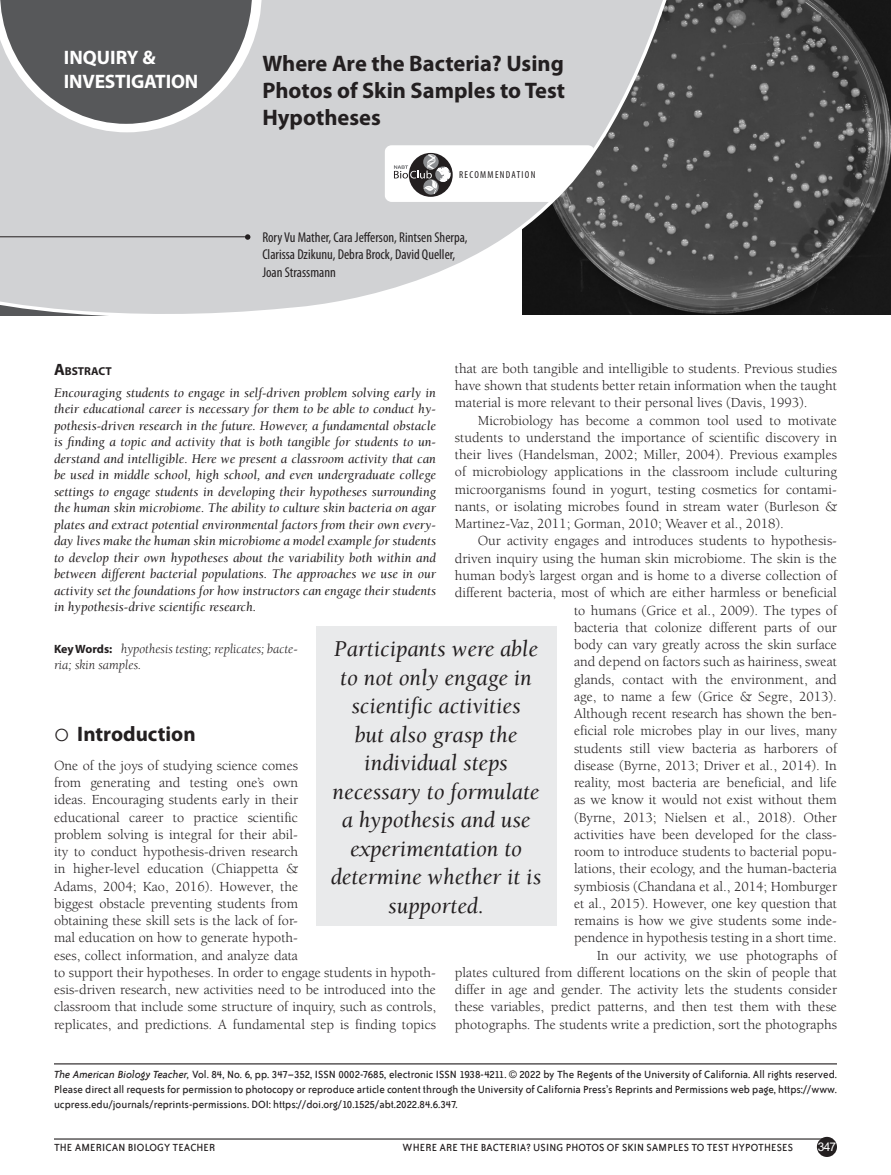
<style>
.page{position:relative;width:891px;height:1175px;background:#fff}
.page>*{position:absolute;margin:0;border:0;box-sizing:border-box;transform-origin:0 0}
.SEP{font:italic 23.25px/28.5px "Berkeley Std";color:#231f20;text-align:center}
.AT{font:700 22.5px/27px "Myriad Pro";color:#231f20;text-align:justify}
.t1{font:700 21px "Myriad Pro";color:#231f20}
.CL{font:700 19.5px/24px "Myriad Pro";letter-spacing:-.01em;color:#fff}
.TEXT_IND{font:14.25px/17.2px "Berkeley Std";color:#231f20;text-align:justify}
.TEXT{font:14.25px/17.2px "Berkeley Std";color:#231f20}
.AU{font:condensed 14.25px/17.2px "Myriad Pro";color:#231f20}
.ABKW{font:italic 13.5px/16.5px "Berkeley Std";color:#231f20;text-align:justify}
.CO{font:italic 13.5px/16.5px "Berkeley Std";color:#231f20}
.EB{font:12px/15px "Bailey Sans ITC";color:#231f20;text-align:justify}
.t2{font:12px "Arial";color:#fff}
.ABKWH{font:700 11.55px "Myriad Pro";color:#231f20}
.t3{font:condensed 10.2px "Myriad Pro";letter-spacing:.13em;color:#231f20}
.s1{font-style:italic}
.s2{font-family:"Arial Unicode MS";font-size:10.5px}
.s3{font-size:16.35px}
.s4{font-family:"Myriad Pro";font-weight:700;font-style:normal;font-size:12px}
</style>
<div class="page">
<div style="left:817px;top:1136px;width:20px;height:20px;background:#231f20;border-radius:50%"></div>
<hr style="left:54px;top:1138px;width:777px;height:1px;background:#231f20">
<img style="left:673px;top:0;width:218px;height:315px">
<svg style="left:0;top:0;width:673px;height:316px;background:#bcbdbe"></svg>
<svg style="left:0;top:0;width:262px;height:132px;background:#808183"></svg>
<hr style="left:0;top:236px;width:245px;height:1px;background:#231f20">
<svg style="left:245px;top:234px;width:5px;height:6px"></svg>
<hr style="left:54px;top:1063px;width:783px;height:1px;background:#231f20">
<div style="left:316px;top:626px;width:240px;height:300px;background:#e9eaeb"></div>
<svg style="left:385px;top:145px;width:209px;height:57px"></svg>
<p class="CL" style="left:64px;top:44px;width:136px">INQUIRY &amp;<br>INVESTIGATION</p>
<p class="AT" style="left:262px;top:48px;width:304px">Where Are the Bacteria? Using Photos of Skin Samples to Test Hypotheses</p>
<p class="t3" style="left:459px;top:169px;width:78px">RECOMMENDATION</p>
<p class="AU" style="left:262px;top:228px;width:207px">Rory Vu Mather, Cara Jefferson, Rintsen Sherpa,<br>Clarissa Dzikunu, Debra Brock, David Queller,<br>Joan Strassmann</p>
<p class="TEXT" style="left:455px;top:360px;width:384px;text-align:justify">that are both tangible and intelligible to students. Previous studies have shown that students better retain information when the taught material is more relevant to their personal lives (Davis, 1993).</p>
<p class="TEXT_IND" style="left:455px;top:412px;width:384px;text-indent:23px">Microbiology has become a common tool used to motivate students to understand the importance of scientific discovery in their lives (Handelsman, 2002; Miller, 2004). Previous examples of microbiology applications in the classroom include culturing microorganisms found in yogurt, testing cosmetics for contami&shy;nants, or isolating microbes found in stream water (Burleson &amp; Martinez-Vaz, 2011; Gorman, 2010; Weaver et al., 2018).</p>
<p class="TEXT_IND" style="left:455px;top:532px;width:384px;text-align:right">Our activity engages and introduces students to hypothesis&shy;driven inquiry using the human skin microbiome. The skin is the human body’s largest organ and is home to a diverse collection of different bacteria, most of which are either harmless or beneficial to humans (Grice et al., 2009). The types of<br>bacteria that colonize different parts of our<br>body can vary greatly across the skin surface<br>and depend on factors such as hairiness, sweat<br>glands, contact with the environment, and<br>age, to name a few (Grice &amp; Segre, 2013).<br>Although recent research has shown the ben-<br>eficial role microbes play in our lives, many<br>students still view bacteria as harborers of<br>disease (Byrne, 2013; Driver et al., 2014). In<br>reality, most bacteria are beneficial, and life<br>as we know it would not exist without them<br>(Byrne, 2013; Nielsen et al., 2018). Other<br>activities have been developed for the class-<br>room to introduce students to bacterial popu-<br>lations, their ecology, and the human-bacteria<br>symbiosis (Chandana et al., 2014; Homburger<br>et al., 2015). However, one key question that<br>remains is how we give students some inde-<br>pendence in hypothesis testing in a short time.</p>
<p class="TEXT_IND" style="left:455px;top:946px;width:384px;text-indent:142px">In our activity, we use photographs of plates cultured from different locations on the skin of people that differ in age and gender. The activity lets the students consider these variables, predict patterns, and then test them with these photographs. The students write a prediction, sort the photographs</p>
<p class="EB" style="left:54px;top:1067px;width:784px"><span class="s1">The American Biology Teacher,</span> Vol. 84, No. 6, pp. 347–352, ISSN 0002-7685, electronic ISSN 1938-4211. <span class="s2">©</span> 2022 by The Regents of the University of California. All rights reserved.<br>Please direct all requests for permission to photocopy or reproduce article content through the University of California Press’s Reprints and Permissions web page, https://www. ucpress.edu/journals/reprints-permissions. DOI: https://doi.org/10.1525/abt.2022.84.6.347.</p>
<p class="ABKWH" style="left:54px;top:363px;width:59px"><span class="s3">A</span>BSTRACT</p>
<p class="ABKW" style="left:54px;top:384px;width:384px">Encouraging students to engage in self-driven problem solving early in their educational career is necessary for them to be able to conduct hy&shy;pothesis-driven research in the future. However, a fundamental obstacle is finding a topic and activity that is both tangible for students to un&shy;derstand and intelligible. Here we present a classroom activity that can be used in middle school, high school, and even undergraduate college settings to engage students in developing their hypotheses surrounding the human skin microbiome. The ability to culture skin bacteria on agar plates and extract potential environmental factors from their own every&shy;day lives make the human skin microbiome a model example for students to develop their own hypotheses about the variability both within and between different bacterial populations. The approaches we use in our activity set the foundations for how instructors can engage their students in hypothesis-drive scientific research.</p>
<p class="CO" style="left:54px;top:640px;width:246px"><span class="s4">Key Words:</span> hypothesis testing; replicates; bacte&shy;ria; skin samples.</p>
<p class="SEP" style="left:331px;top:635px;width:212px">Participants were able to not only engage in scientific activities<br>but also grasp the individual steps necessary to formulate a hypothesis and use experimentation to determine whether it is supported.</p>
<p class="t1" style="left:77px;top:718px;width:120px">Introduction</p>
<p class="TEXT" style="left:54px;top:757px;width:384px">One of the joys of studying science comes<br>from generating and testing one’s own<br>ideas. Encouraging students early in their<br>educational career to practice scientific<br>problem solving is integral for their abil-<br>ity to conduct hypothesis-driven research<br>in higher-level education (Chiappetta &amp;<br>Adams, 2004; Kao, 2016). However, the<br>biggest obstacle preventing students from<br>obtaining these skill sets is the lack of for-<br>mal education on how to generate hypoth-<br>eses, collect information, and analyze data<br>to support their hypotheses. In order to engage students in hypoth&shy;esis-driven research, new activities need to be introduced into the classroom that include some structure of inquiry, such as controls, replicates, and predictions. A fundamental step is finding topics</p>
<p class="EB" style="left:54px;top:1140px;width:163px">THE AMERICAN BIOLOGY TEACHER</p>
<p class="EB" style="left:403px;top:1140px;width:392px">WHERE ARE THE BACTERIA? USING PHOTOS OF SKIN SAMPLES TO TEST HYPOTHESES</p>
<p class="t2" style="left:818px;top:1138px;width:20px">347</p>
</div>
